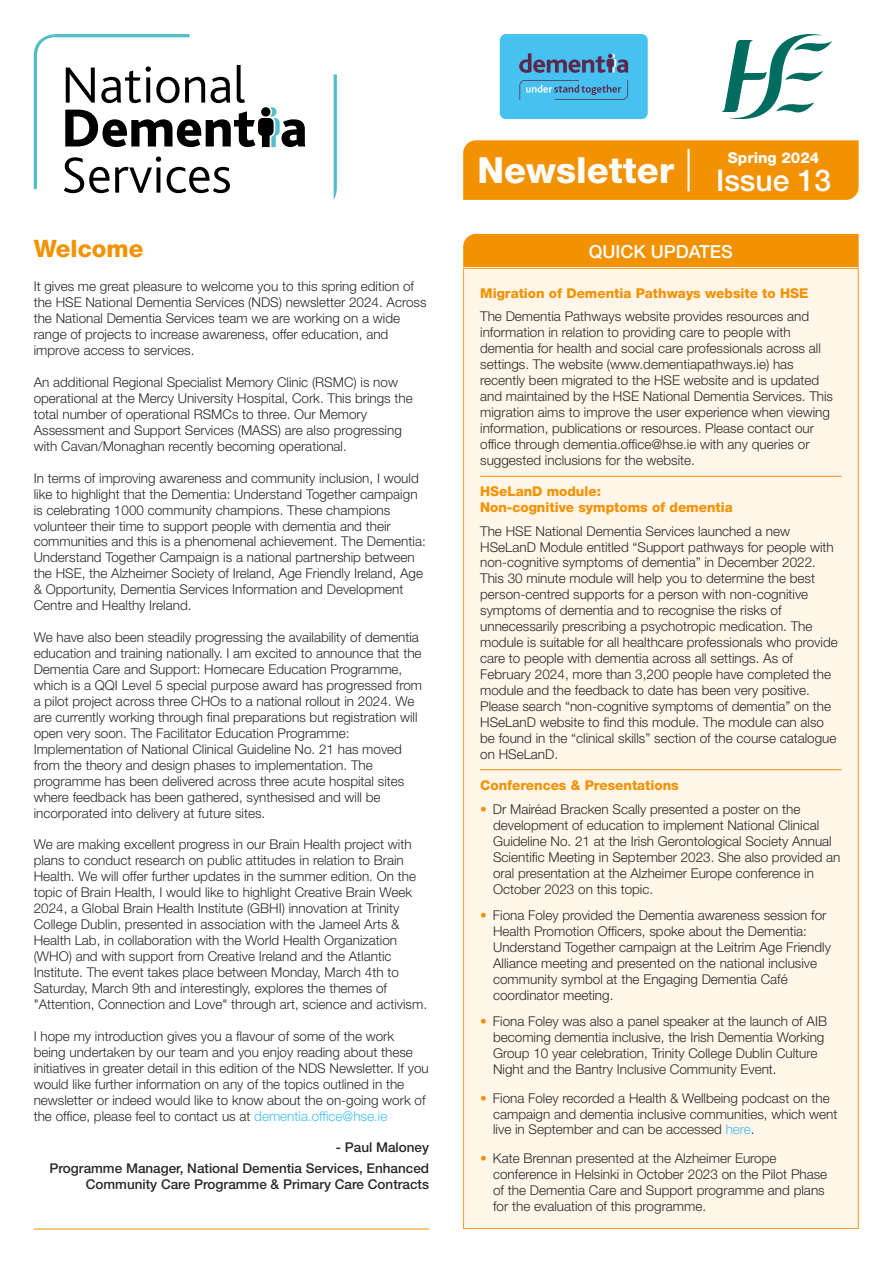
<style>
.page{position:relative;width:893px;height:1263px;background:#fff}
.page>*{position:absolute;margin:0;border:0;box-sizing:border-box;transform-origin:0 0}
.t1{font:800 36px "Helvetica Neue LT Std";color:#fefefe}
.t2{font:500 30px "Helvetica Neue LT Std";color:#fefefe}
.t3{font:800 24px "Helvetica Neue LT Std";color:#f39200}
.t4{font:500 18px "Helvetica Neue LT Std";color:#fefefe}
.t5{font:800 15px "Helvetica Neue LT Std";color:#fefefe}
.t6{font:300 13.5px/15.9px "Helvetica Neue LT Std";color:#2b2a29}
.t7{font:800 13.5px/16px "Helvetica Neue LT Std";color:#f39200}
.t8{font:500 13.5px/21.1px "Helvetica Neue LT Std";color:#2b2a29;text-align:right}
.s1{color:#41c0f0}
.s2{color:#f39200}
</style>
<div class="page">
<svg style="left:721px;top:34px;width:111px;height:86px"></svg>
<div style="left:463px;top:140px;width:396px;height:60px;background:#f39200"></div>
<hr style="left:687px;top:149px;width:3px;height:42px;background:#fefefe">
<div style="left:500px;top:34px;width:148px;height:85px;background:#46c1f0;border-radius:6px"></div>
<svg style="left:519px;top:53px;width:109px;height:20px"></svg>
<svg style="left:519px;top:80px;width:109px;height:20px"></svg>
<div style="left:463px;top:234px;width:396px;height:34px;background:#f39200"></div>
<div style="left:463px;top:268px;width:396px;height:961px;background:#fff5e9"></div>
<hr style="left:480px;top:476px;width:362px;height:1px;background:#f39200">
<svg style="left:334px;top:74px;width:3px;height:125px"></svg>
<svg style="left:34px;top:34px;width:271px;height:159px"></svg>
<hr style="left:480px;top:769px;width:362px;height:1px;background:#f39200">
<hr style="left:34px;top:1228px;width:395px;height:1px;background:#f39200">
<h3 class="t3" style="left:34px;top:240px;width:111px">Welcome</h3>
<p class="t6" style="left:34px;top:280px;width:394px">It gives me great pleasure to welcome you to this spring edition of the HSE National Dementia Services (NDS) newsletter 2024. Across the National Dementia Services team we are working on a wide range of projects to increase awareness, offer education, and improve access to services.</p>
<p class="t6" style="left:34px;top:376px;width:381px">An additional Regional Specialist Memory Clinic (RSMC) is now operational at the Mercy University Hospital, Cork. This brings the total number of operational RSMCs to three. Our Memory Assessment and Support Services (MASS) are also progressing with Cavan/Monaghan recently becoming operational.</p>
<p class="t6" style="left:34px;top:472px;width:394px">In terms of improving awareness and community inclusion, I would like to highlight that the Dementia: Understand Together campaign is celebrating 1000 community champions. These champions volunteer their time to support people with dementia and their communities and this is a phenomenal achievement. The Dementia:<br>Understand Together Campaign is a national partnership between the HSE, the Alzheimer Society of Ireland, Age Friendly Ireland, Age &amp; Opportunity, Dementia Services Information and Development Centre and Healthy Ireland.</p>
<p class="t6" style="left:34px;top:631px;width:390px">We have also been steadily progressing the availability of dementia education and training nationally. I am excited to announce that the Dementia Care and Support: Homecare Education Programme, which is a QQI Level 5 special purpose award has progressed from a pilot project across three CHOs to a national rollout in 2024. We are currently working through final preparations but registration will open very soon. The Facilitator Education Programme:<br>Implementation of National Clinical Guideline No. 21 has moved from the theory and design phases to implementation. The programme has been delivered across three acute hospital sites where feedback has been gathered, synthesised and will be incorporated into delivery at future sites.</p>
<p class="t6" style="left:34px;top:838px;width:395px">We are making excellent progress in our Brain Health project with plans to conduct research on public attitudes in relation to Brain Health. We will offer further updates in the summer edition. On the topic of Brain Health, I would like to highlight Creative Brain Week 2024, a Global Brain Health Institute (GBHI) innovation at Trinity College Dublin, presented in association with the Jameel Arts &amp; Health Lab, in collaboration with the World Health Organization (WHO) and with support from Creative Ireland and the Atlantic Institute. The event takes place between Monday, March 4th to Saturday, March 9th and interestingly, explores the themes of "Attention, Connection and Love" through art, science and activism.</p>
<p class="t6" style="left:34px;top:1030px;width:397px">I hope my introduction gives you a flavour of some of the work being undertaken by our team and you enjoy reading about these initiatives in greater detail in this edition of the NDS Newsletter. If you would like further information on any of the topics outlined in the newsletter or indeed would like to know about the on-going work of the office, please feel to contact us at <span class="s1">dementia.office@hse.ie</span></p>
<p class="t8" style="left:49px;top:1139px;width:381px">- Paul Maloney<br>Programme Manager, National Dementia Services, Enhanced</p>
<p class="t8" style="left:86px;top:1176px;width:345px">Community Care Programme &amp; Primary Care Contracts</p>
<h1 class="t1" style="left:478px;top:157px;width:198px">Newsletter</h1>
<p class="t5" style="left:728px;top:152px;width:93px">Spring 2024</p>
<h2 class="t2" style="left:716px;top:170px;width:117px">Issue 13</h2>
<h3 class="t4" style="left:589px;top:245px;width:146px">QUICK UPDATES</h3>
<p class="t7" style="left:480px;top:287px;width:330px">Migration of Dementia Pathways website to HSE</p>
<p class="t6" style="left:480px;top:310px;width:354px">The Dementia Pathways website provides resources and information in relation to providing care to people with dementia for health and social care professionals across all settings. The website (www.dementiapathways.ie) has recently been migrated to the HSE website and is updated and maintained by the HSE National Dementia Services. This migration aims to improve the user experience when viewing information, publications or resources. Please contact our office through dementia.office@hse.ie with any queries or suggested inclusions for the website.</p>
<p class="t7" style="left:480px;top:485px;width:254px">HSeLanD module:<br>Non-cognitive symptoms of dementia</p>
<p class="t6" style="left:480px;top:525px;width:359px">The HSE National Dementia Services launched a new HSeLanD Module entitled “Support pathways for people with non-cognitive symptoms of dementia” in December 2022.<br>This 30 minute module will help you to determine the best person-centred supports for a person with non-cognitive symptoms of dementia and to recognise the risks of unnecessarily prescribing a psychotropic medication. The module is suitable for all healthcare professionals who provide care to people with dementia across all settings. As of February 2024, more than 3,200 people have completed the module and the feedback to date has been very positive.<br>Please search “non-cognitive symptoms of dementia” on the HSeLanD website to find this module. The module can also be found in the “clinical skills” section of the course catalogue on HSeLanD.</p>
<p class="t7" style="left:480px;top:779px;width:200px">Conferences &amp; Presentations</p>
<p class="t6" style="left:493px;top:803px;width:349px;text-indent:-13px"><span class="s2">•</span> Dr Mairéad Bracken Scally presented a poster on the development of education to implement National Clinical Guideline No. 21 at the Irish Gerontological Society Annual Scientific Meeting in September 2023. She also provided an oral presentation at the Alzheimer Europe conference in October 2023 on this topic.</p>
<p class="t6" style="left:493px;top:909px;width:339px;text-indent:-13px"><span class="s2">•</span> Fiona Foley provided the Dementia awareness session for Health Promotion Officers, spoke about the Dementia:<br>Understand Together campaign at the Leitrim Age Friendly Alliance meeting and presented on the national inclusive community symbol at the Engaging Dementia Café coordinator meeting.</p>
<p class="t6" style="left:493px;top:1015px;width:335px;text-indent:-13px"><span class="s2">•</span> Fiona Foley was also a panel speaker at the launch of AIB becoming dementia inclusive, the Irish Dementia Working Group 10 year celebration, Trinity College Dublin Culture Night and the Bantry Inclusive Community Event.</p>
<p class="t6" style="left:493px;top:1092px;width:346px;text-indent:-13px"><span class="s2">•</span> Fiona Foley recorded a Health &amp; Wellbeing podcast on the campaign and dementia inclusive communities, which went live in September and can be accessed <span class="s1">here</span>.</p>
<p class="t6" style="left:493px;top:1152px;width:336px;text-indent:-13px"><span class="s2">•</span> Kate Brennan presented at the Alzheimer Europe conference in Helsinki in October 2023 on the Pilot Phase of the Dementia Care and Support programme and plans for the evaluation of this programme.</p>
</div>
